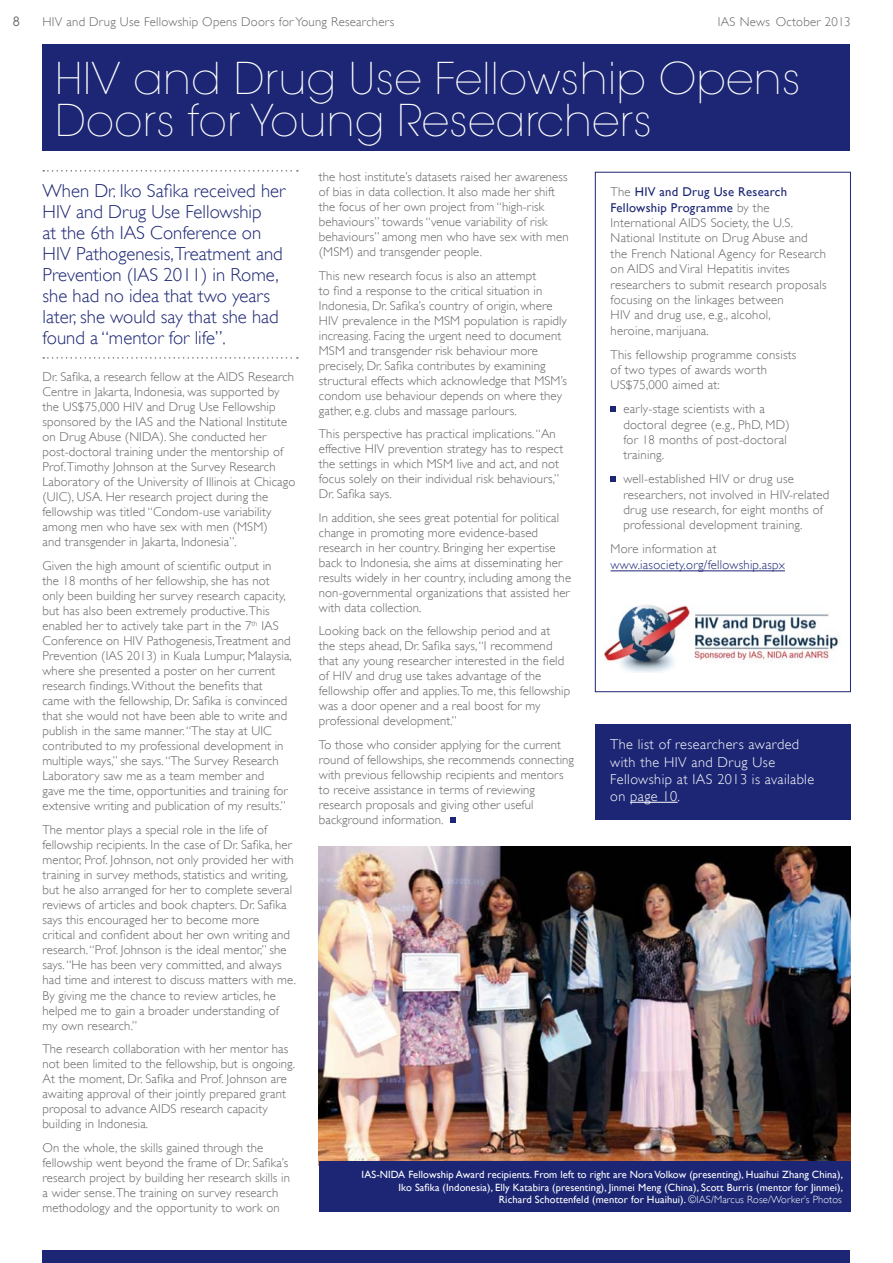
<style>
.page{position:relative;width:893px;height:1263px;background:#fff}
.page>*{position:absolute;margin:0;border:0;box-sizing:border-box;transform-origin:0 0}
.t1{font:200 43.5px/42px "Avant Garde";letter-spacing:.01em;color:#fff}
.t2{font:300 18.75px/21px "Gill Sans";color:#1c2674}
.t3{font:300 14.25px/17.2px "Gill Sans";letter-spacing:.03em;color:#fff}
.t4{font:300 12.75px/15px "Gill Sans";letter-spacing:.01em;color:#636466}
.t5{font:300 12.75px "Gill Sans";letter-spacing:.02em;color:#1c2674}
.t6{font:12.75px "Avant Garde";color:#636466}
.t7{font:10.5px/12.8px "Gill Sans";letter-spacing:.01em;color:#fff;text-align:right}
.s1{font-weight:400;color:#1c2674}
.s2{font-weight:300}
</style>
<div class="page">
<div style="left:43px;top:1250px;width:807px;height:13px;background:#1c2674"></div>
<div style="left:43px;top:45px;width:807px;height:106px;background:#1c2674"></div>
<svg style="left:43px;top:170px;width:255px;height:2px"></svg>
<svg style="left:43px;top:357px;width:255px;height:2px"></svg>
<svg style="left:450px;top:818px;width:5px;height:5px"></svg>
<hr style="left:611px;top:571px;width:174px;height:1px;background:#1c2674">
<svg style="left:611px;top:407px;width:5px;height:5px"></svg>
<svg style="left:611px;top:477px;width:5px;height:5px"></svg>
<div style="left:595px;top:172px;width:256px;height:520px;border:1px solid #1c2674"></div>
<img style="left:319px;top:846px;width:531px;height:315px">
<div style="left:319px;top:1161px;width:531px;height:51px;background:#1c2674"></div>
<img style="left:604px;top:605px;width:237px;height:67px">
<div style="left:595px;top:724px;width:255px;height:96px;background:#1c2674"></div>
<hr style="left:630px;top:802px;width:48px;height:1px;background:#fff">
<p class="t6" style="left:13px;top:13px;width:9px">8</p>
<p class="t4" style="left:43px;top:14px;width:353px">HIV and Drug Use Fellowship Opens Doors for Young Researchers</p>
<p class="t4" style="left:718px;top:14px;width:134px">IAS News October 2013</p>
<h1 class="t1" style="left:55px;top:58px;width:747px">HIV and Drug Use Fellowship Opens<br>Doors for Young Researchers</h1>
<p class="t2" style="left:43px;top:180px;width:244px">When Dr. Iko Safika received her<br>HIV and Drug Use Fellowship<br>at the 6th IAS Conference on<br>HIV Pathogenesis,Treatment and<br>Prevention (IAS 2011) in Rome, she had no idea that two years later, she would say that she had found a “mentor for life”.</p>
<p class="t4" style="left:43px;top:368px;width:254px">Dr. Safika, a research fellow at the AIDS Research Centre in Jakarta, Indonesia, was supported by the US$75,000 HIV and Drug Use Fellowship sponsored by the IAS and the National Institute on Drug Abuse (NIDA). She conducted her post-doctoral training under the mentorship of Prof. Timothy Johnson at the Survey Research Laboratory of the University of Illinois at Chicago (UIC), USA. Her research project during the fellowship was titled “Condom-use variability among men who have sex with men (MSM)<br>and transgender in Jakarta, Indonesia”.</p>
<p class="t4" style="left:43px;top:557px;width:251px">Given the high amount of scientific output in<br>the 18 months of her fellowship, she has not only been building her survey research capacity, but has also been extremely productive. This enabled her to actively take part in the 7<sup>th</sup> IAS Conference on HIV Pathogenesis, Treatment and Prevention (IAS 2013) in Kuala Lumpur, Malaysia, where she presented a poster on her current research findings.Without the benefits that came with the fellowship, Dr. Safika is convinced that she would not have been able to write and publish in the same manner. “The stay at UIC contributed to my professional development in multiple ways,” she says. “The Survey Research Laboratory saw me as a team member and<br>gave me the time, opportunities and training for extensive writing and publication of my results.”</p>
<p class="t4" style="left:42px;top:822px;width:255px">The mentor plays a special role in the life of fellowship recipients. In the case of Dr. Safika, her mentor, Prof. Johnson, not only provided her with training in survey methods, statistics and writing, but he also arranged for her to complete several reviews of articles and book chapters. Dr. Safika says this encouraged her to become more<br>critical and confident about her own writing and research. “Prof. Johnson is the ideal mentor,” she says. “He has been very committed, and always had time and interest to discuss matters with me.<br>By giving me the chance to review articles, he helped me to gain a broader understanding of my own research.”</p>
<p class="t4" style="left:42px;top:1041px;width:254px">The research collaboration with her mentor has not been limited to the fellowship, but is ongoing.<br>At the moment, Dr. Safika and Prof. Johnson are awaiting approval of their jointly prepared grant proposal to advance AIDS research capacity building in Indonesia.</p>
<p class="t4" style="left:42px;top:1140px;width:249px">On the whole, the skills gained through the fellowship went beyond the frame of Dr. Safika’s research project by building her research skills in a wider sense. The training on survey research methodology and the opportunity to work on</p>
<p class="t4" style="left:319px;top:169px;width:251px">the host institute’s datasets raised her awareness of bias in data collection. It also made her shift the focus of her own project from “high-risk behaviours” towards “venue variability of risk behaviours” among men who have sex with men (MSM) and transgender people.</p>
<p class="t4" style="left:319px;top:267px;width:250px">This new research focus is also an attempt<br>to find a response to the critical situation in Indonesia, Dr. Safika’s country of origin, where HIV prevalence in the MSM population is rapidly increasing. Facing the urgent need to document MSM and transgender risk behaviour more precisely, Dr. Safika contributes by examining structural effects which acknowledge that MSM’s condom use behaviour depends on where they gather, e.g. clubs and massage parlours.</p>
<p class="t4" style="left:319px;top:426px;width:246px">This perspective has practical implications. “An effective HIV prevention strategy has to respect the settings in which MSM live and act, and not focus solely on their individual risk behaviours,” Dr. Safika says.</p>
<p class="t4" style="left:319px;top:509px;width:254px">In addition, she sees great potential for political change in promoting more evidence-based research in her country. Bringing her expertise back to Indonesia, she aims at disseminating her results widely in her country, including among the non-governmental organizations that assisted her with data collection.</p>
<p class="t4" style="left:319px;top:623px;width:253px">Looking back on the fellowship period and at<br>the steps ahead, Dr. Safika says,“I recommend that any young researcher interested in the field of HIV and drug use takes advantage of the fellowship offer and applies. To me, this fellowship was a door opener and a real boost for my professional development.”</p>
<p class="t4" style="left:319px;top:736px;width:257px">To those who consider applying for the current round of fellowships, she recommends connecting with previous fellowship recipients and mentors to receive assistance in terms of reviewing research proposals and giving other useful background information.</p>
<p class="t4" style="left:611px;top:184px;width:217px;line-height:15.5px">The <span class="s1">HIV and Drug Use Research Fellowship Programme</span> by the International AIDS Society, the U.S.<br>National Institute on Drug Abuse and the French National Agency for Research on AIDS and Viral Hepatitis invites researchers to submit research proposals focusing on the linkages between<br>HIV and drug use, e.g., alcohol,<br>heroine, marijuana.</p>
<p class="t4" style="left:611px;top:346px;width:187px;line-height:15.5px">This fellowship programme consists of two types of awards worth<br>US$75,000 aimed at:</p>
<p class="t4" style="left:623px;top:401px;width:168px;line-height:15.5px">early-stage scientists with a doctoral degree (e.g., PhD, MD) for 18 months of post-doctoral training.</p>
<p class="t4" style="left:623px;top:471px;width:208px;line-height:15.5px">well-established HIV or drug use researchers, not involved in HIV-related drug use research, for eight months of professional development training.</p>
<p class="t4" style="left:611px;top:541px;width:108px">More information at</p>
<p class="t5" style="left:611px;top:554px;width:176px">www.iasociety.org/fellowship.aspx</p>
<p class="t3" style="left:610px;top:735px;width:205px">The list of researchers awarded with the HIV and Drug Use<br>Fellowship at IAS 2013 is available on page 10.</p>
<p class="t7" style="left:362px;top:1168px;width:483px">IAS-NIDA Fellowship Award recipients. From left to right are Nora Volkow (presenting), Huaihui Zhang China),<br>Iko Safika (Indonesia), Elly Katabira (presenting), Jinmei Meng (China), Scott Burris (mentor for Jinmei),<br>Richard Schottenfeld (mentor for Huaihui). <span class="s2">©IAS/Marcus Rose/Worker’s Photos</span></p>
</div>
